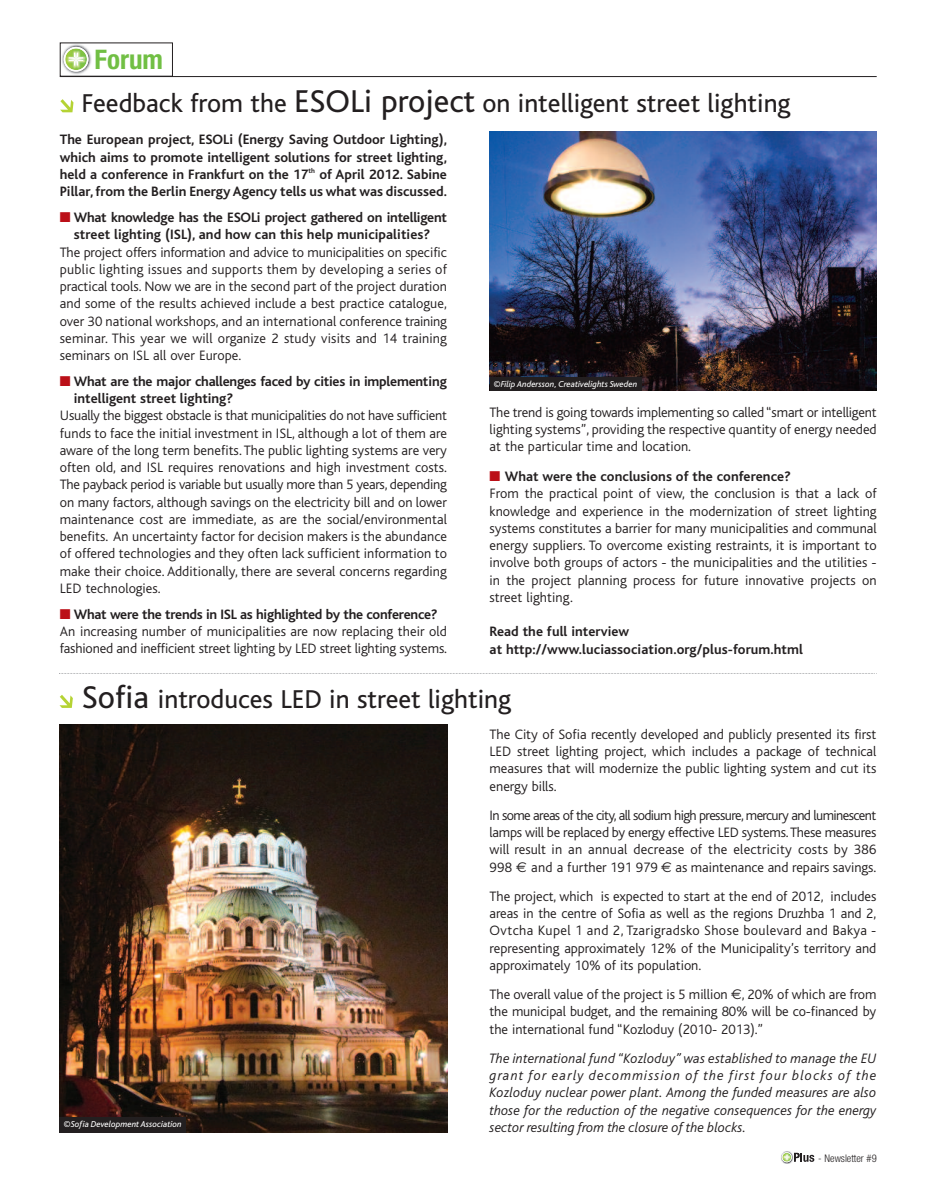
<style>
.page{position:relative;width:936px;height:1191px;background:#fff}
.page>*{position:absolute;margin:0;border:0;box-sizing:border-box;transform-origin:0 0}
.t1{font:27px "Bliss";color:#231f20}
.t2{font:700 condensed 27px "Helvetica Neue";color:#71bf44}
.t3{font:300 14.25px/17.2px "Bliss";letter-spacing:.005em;color:#231f20;text-align:justify}
.t4{font:700 14.25px/17.2px "Bliss";color:#231f20}
.t5{font:italic 300 14.25px/17.2px "Bliss";color:#231f20;text-align:justify}
.t6{font:300 condensed 10.5px "Helvetica Neue";color:#231f20}
.t7{font:italic 9px "Bliss";color:#fff}
.s1{font-size:33px}
.s2{color:#bb1018}
.s3{font-weight:700}
.s4{font-family:"Euro Sans";font-weight:400}
</style>
<div class="page">
<svg style="left:59px;top:673px;width:818px;height:1px"></svg>
<svg style="left:60px;top:99px;width:13px;height:13px"></svg>
<img style="left:489px;top:132px;width:387px;height:258px">
<div style="left:489px;top:377px;width:152px;height:13px;background:#231f20"></div>
<img style="left:62px;top:45px;width:30px;height:29px">
<svg style="left:64px;top:47px;width:24px;height:25px"></svg>
<hr style="left:60px;top:76px;width:816px;height:1px;background:#231f20">
<div style="left:60px;top:43px;width:113px;height:34px;border:1px solid #231f20"></div>
<svg style="left:59px;top:695px;width:14px;height:13px"></svg>
<img style="left:60px;top:725px;width:388px;height:407px">
<div style="left:60px;top:1116px;width:125px;height:16px;background:#231f20"></div>
<svg style="left:781px;top:1151px;width:33px;height:13px"></svg>
<h1 class="t2" style="left:95px;top:49px;width:70px">Forum</h1>
<h1 class="t1" style="left:82px;top:95px;width:710px">Feedback from the <span class="s1">ESOLi project</span> on intelligent street lighting</h1>
<p class="t4" style="left:60px;top:133px;width:388px;text-align:justify">The European project, ESOLi (Energy Saving Outdoor Lighting), which aims to promote intelligent solutions for street lighting, held a conference in Frankfurt on the 17<sup>th</sup> of April 2012. Sabine Pillar, from the Berlin EnergyAgency tells us what was discussed.</p>
<p class="t4" style="left:60px;top:210px;width:388px;text-align:center"><span class="s2">■</span> What knowledge has the ESOLi project gathered on intelligent street lighting (ISL), and how can this help municipalities?</p>
<p class="t3" style="left:60px;top:245px;width:388px">The project offers information and advice to municipalities on specific public lighting issues and supports them by developing a series of practical tools. Now we are in the second part of the project duration and some of the results achieved include a best practice catalogue, over 30 national workshops, and an international conference training seminar. This year we will organize 2 study visits and 14 training seminars on ISL all over Europe.</p>
<p class="t4" style="left:74px;top:374px;width:374px;text-indent:-14px"><span class="s2">■</span> What are the major challenges faced by cities in implementing intelligent street lighting?</p>
<p class="t3" style="left:60px;top:408px;width:388px">Usually the biggest obstacle is that municipalities do not have sufficient funds to face the initial investment in ISL, although a lot of them are aware of the long term benefits. The public lighting systems are very often old, and ISL requires renovations and high investment costs.<br>The payback period is variable but usually more than 5 years, depending on many factors, although savings on the electricity bill and on lower maintenance cost are immediate, as are the social/environmental benefits. An uncertainty factor for decision makers is the abundance of offered technologies and they often lack sufficient information to make their choice. Additionally, there are several concerns regarding LED technologies.</p>
<p class="t3" style="left:60px;top:607px;width:388px;text-align:left"><span class="s2">■</span> <span class="s3">What were the trends in ISL as highlighted by the conference?<br></span>An increasing number of municipalities are now replacing their old fashioned and inefficient street lighting by LED street lighting systems.</p>
<p class="t7" style="left:494px;top:380px;width:145px">©Filip Andersson, Creativelights Sweden</p>
<p class="t3" style="left:489px;top:404px;width:388px">The trend is going towards implementing so called “smart or intelligent lighting systems”, providing the respective quantity of energy needed at the particular time and location.</p>
<p class="t3" style="left:489px;top:469px;width:388px;text-align:left"><span class="s2">■</span> <span class="s3">What were the conclusions of the conference?<br></span>From the practical point of view, the conclusion is that a lack of knowledge and experience in the modernization of street lighting systems constitutes a barrier for many municipalities and communal energy suppliers. To overcome existing restraints, it is important to involve both groups of actors - the municipalities and the utilities - in the project planning process for future innovative projects on street lighting.</p>
<p class="t4" style="left:489px;top:624px;width:315px">Read the full interview<br>at http://www.luciassociation.org/plus-forum.html</p>
<h1 class="t1" style="left:82px;top:690px;width:431px"><span class="s1">Sofia</span> introduces LED in street lighting</h1>
<p class="t7" style="left:64px;top:1121px;width:119px">©Sofia Development Association</p>
<p class="t3" style="left:489px;top:727px;width:388px">The City of Sofia recently developed and publicly presented its first LED street lighting project, which includes a package of technical measures that will modernize the public lighting system and cut its energy bills.</p>
<p class="t3" style="left:489px;top:808px;width:388px">In some areas of the city, all sodium high pressure, mercury and luminescent lamps will be replaced by energy effective LED systems.These measures will result in an annual decrease of the electricity costs by 386<br>998 <span class="s4">€</span> and a further 191 979 <span class="s4">€</span> as maintenance and repairs savings.</p>
<p class="t3" style="left:489px;top:889px;width:388px">The project, which is expected to start at the end of 2012, includes areas in the centre of Sofia as well as the regions Druzhba 1 and 2, Ovtcha Kupel 1 and 2, Tzarigradsko Shose boulevard and Bakya - representing approximately 12% of the Municipality’s territory and approximately 10% of its population.</p>
<p class="t3" style="left:489px;top:987px;width:388px">The overall value of the project is 5 million <span class="s4">€</span>, 20% of which are from the municipal budget, and the remaining 80% will be co-financed by the international fund “Kozloduy (2010- 2013).”</p>
<p class="t5" style="left:489px;top:1051px;width:388px">The international fund “Kozloduy” was established to manage the EU grant for early decommission of the first four blocks of the Kozloduy nuclear power plant. Among the funded measures are also those for the reduction of the negative consequences for the energy sector resulting from the closure of the blocks.</p>
<p class="t6" style="left:818px;top:1154px;width:60px">- Newsletter #9</p>
</div>
